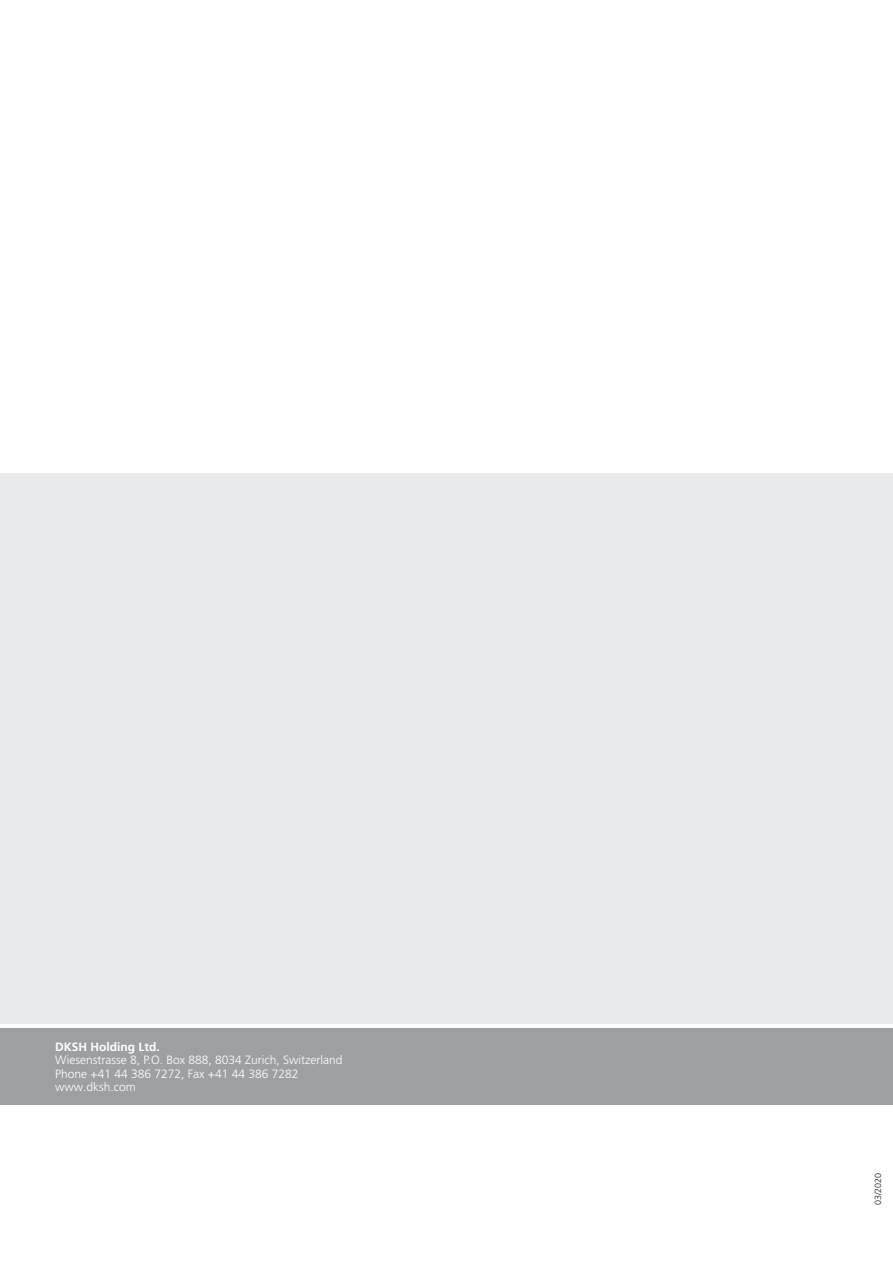
<style>
.page{position:relative;width:893px;height:1263px;background:#fff}
.page>*{position:absolute;margin:0;border:0;box-sizing:border-box;transform-origin:0 0}
.t1{font:300 12px/13.5px "Frutiger LT Pro";color:#fff}
.t2{font:700 12px "Frutiger LT Pro";color:#fff}
.t3{font:300 9px "Frutiger LT Pro";color:#231f20}
</style>
<div class="page">
<div style="left:0;top:1028px;width:893px;height:77px;background:#9d9fa2"></div>
<div style="left:0;top:474px;width:893px;height:550px;background:#e9eaeb"></div>
<p class="t2" style="left:55px;top:1039px;width:106px">DKSH Holding Ltd.</p>
<p class="t1" style="left:55px;top:1053px;width:289px">Wiesenstrasse 8, P.O. Box 888, 8034 Zurich, Switzerland<br>Phone +41 44 386 7272, Fax +41 44 386 7282 www.dksh.com</p>
<p class="t3" style="left:873px;top:1205px;width:34px;rotate:-90deg">03/2020</p>
</div>
